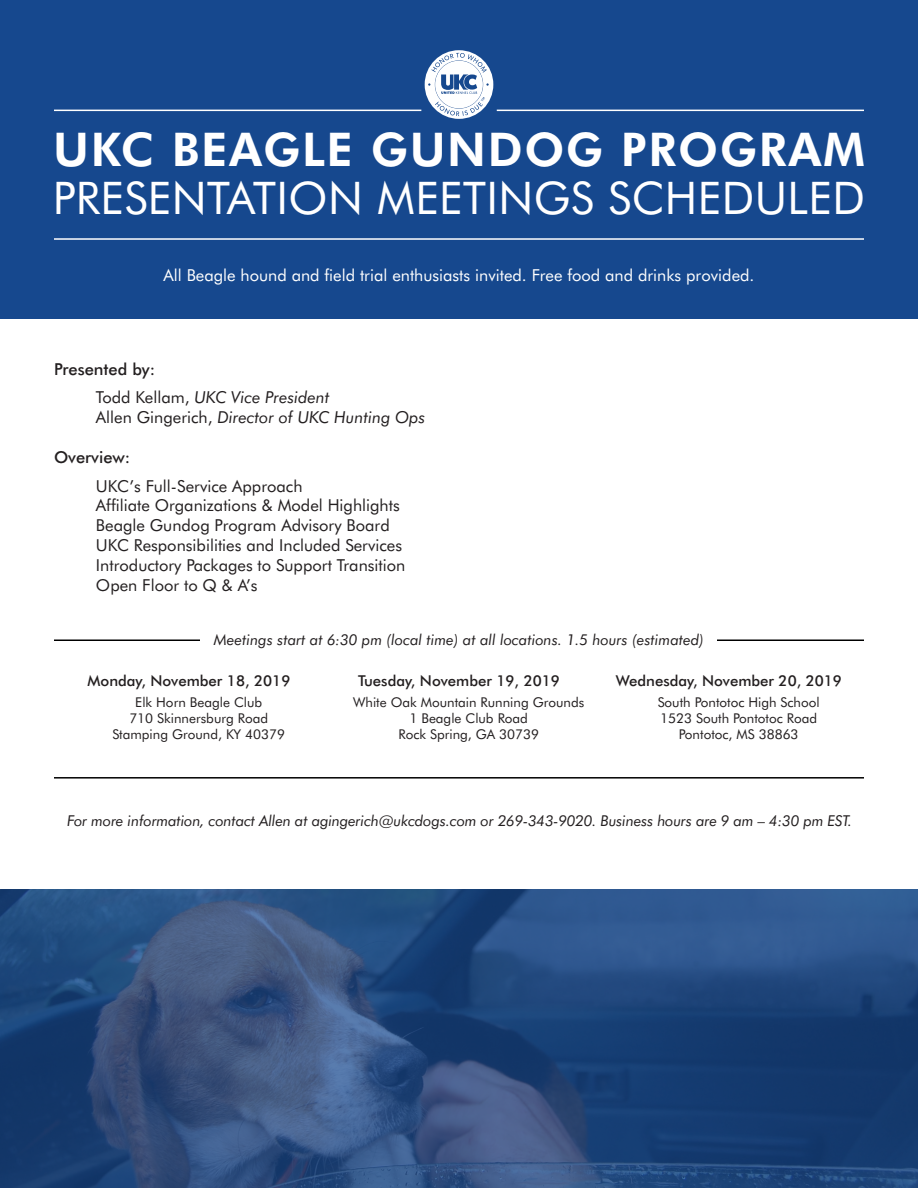
<style>
.page{position:relative;width:918px;height:1188px;background:#fff}
.page>*{position:absolute;margin:0;border:0;box-sizing:border-box;transform-origin:0 0}
.t1{font:800 46.5px "Futura BT";letter-spacing:.035em;color:#fff}
.t2{font:45px "Futura BT";letter-spacing:.01em;color:#fff}
.t3{font:16.5px "Futura BT";color:#231f20}
.t4{font:16.5px "Futura BT";color:#fff}
.t5{font:italic 16.5px "Futura BT";color:#231f20}
.t6{font:500 16.5px "Futura BT";color:#231f20}
.t7{font:italic 15px "Futura BT";letter-spacing:-.01em;color:#231f20}
.t8{font:500 15px "Futura BT";color:#231f20}
.t9{font:13.5px "Futura BT";color:#231f20}
.s1{font-style:normal}
</style>
<div class="page">
<div style="left:0;top:0;width:918px;height:319px;background:#16488e"></div>
<svg style="left:0;top:889px;width:918px;height:299px;background:#294b7c"></svg>
<svg style="left:425px;top:50px;width:68px;height:69px"></svg>
<hr style="left:54px;top:110px;width:367px;height:1px;background:#fff">
<hr style="left:497px;top:110px;width:367px;height:1px;background:#fff">
<hr style="left:54px;top:238px;width:810px;height:2px;background:#fff">
<hr style="left:54px;top:640px;width:810px;height:1px;background:#000">
<hr style="left:54px;top:777px;width:810px;height:2px;background:#000">
<div style="left:201px;top:629px;width:516px;height:24px;background:#fff"></div>
<p class="t1" style="left:53px;top:121px;width:813px">UKC BEAGLE GUNDOG PROGRAM</p>
<p class="t2" style="left:53px;top:170px;width:814px">PRESENTATION MEETINGS SCHEDULED</p>
<p class="t4" style="left:164px;top:266px;width:592px">All Beagle hound and field trial enthusiasts invited. Free food and drinks provided.</p>
<p class="t6" style="left:54px;top:359px;width:103px">Presented by:</p>
<p class="t5" style="left:96px;top:388px;width:235px"><span class="s1">Todd Kellam,</span> UKC Vice President</p>
<p class="t5" style="left:96px;top:407px;width:331px"><span class="s1">Allen Gingerich,</span> Director of UKC Hunting Ops</p>
<p class="t6" style="left:54px;top:447px;width:78px">Overview:</p>
<p class="t3" style="left:96px;top:476px;width:208px">UKC’s Full-Service Approach</p>
<p class="t3" style="left:96px;top:496px;width:305px">Affiliate Organizations &amp; Model Highlights</p>
<p class="t3" style="left:96px;top:515px;width:295px">Beagle Gundog Program Advisory Board</p>
<p class="t3" style="left:96px;top:535px;width:308px">UKC Responsibilities and Included Services</p>
<p class="t3" style="left:96px;top:555px;width:311px">Introductory Packages to Support Transition</p>
<p class="t3" style="left:96px;top:575px;width:163px">Open Floor to Q &amp; A’s</p>
<p class="t7" style="left:214px;top:630px;width:492px">Meetings start at 6:30 pm (local time) at all locations. 1.5 hours (estimated)</p>
<p class="t8" style="left:88px;top:671px;width:204px">Monday, November 18, 2019</p>
<p class="t9" style="left:135px;top:694px;width:128px">Elk Horn Beagle Club</p>
<p class="t9" style="left:129px;top:710px;width:140px">710 Skinnersburg Road</p>
<p class="t9" style="left:112px;top:726px;width:174px">Stamping Ground, KY 40379</p>
<p class="t8" style="left:358px;top:671px;width:203px">Tuesday, November 19, 2019</p>
<p class="t9" style="left:353px;top:694px;width:233px">White Oak Mountain Running Grounds</p>
<p class="t9" style="left:409px;top:710px;width:120px">1 Beagle Club Road</p>
<p class="t9" style="left:399px;top:726px;width:142px">Rock Spring, GA 30739</p>
<p class="t8" style="left:616px;top:671px;width:228px">Wednesday, November 20, 2019</p>
<p class="t9" style="left:658px;top:694px;width:164px">South Pontotoc High School</p>
<p class="t9" style="left:660px;top:710px;width:158px">1523 South Pontotoc Road</p>
<p class="t9" style="left:679px;top:726px;width:121px">Pontotoc, MS 38863</p>
<p class="t7" style="left:67px;top:812px;width:787px">For more information, contact Allen at agingerich@ukcdogs.com or 269-343-9020. Business hours are 9 am – 4:30 pm EST.</p>
</div>
